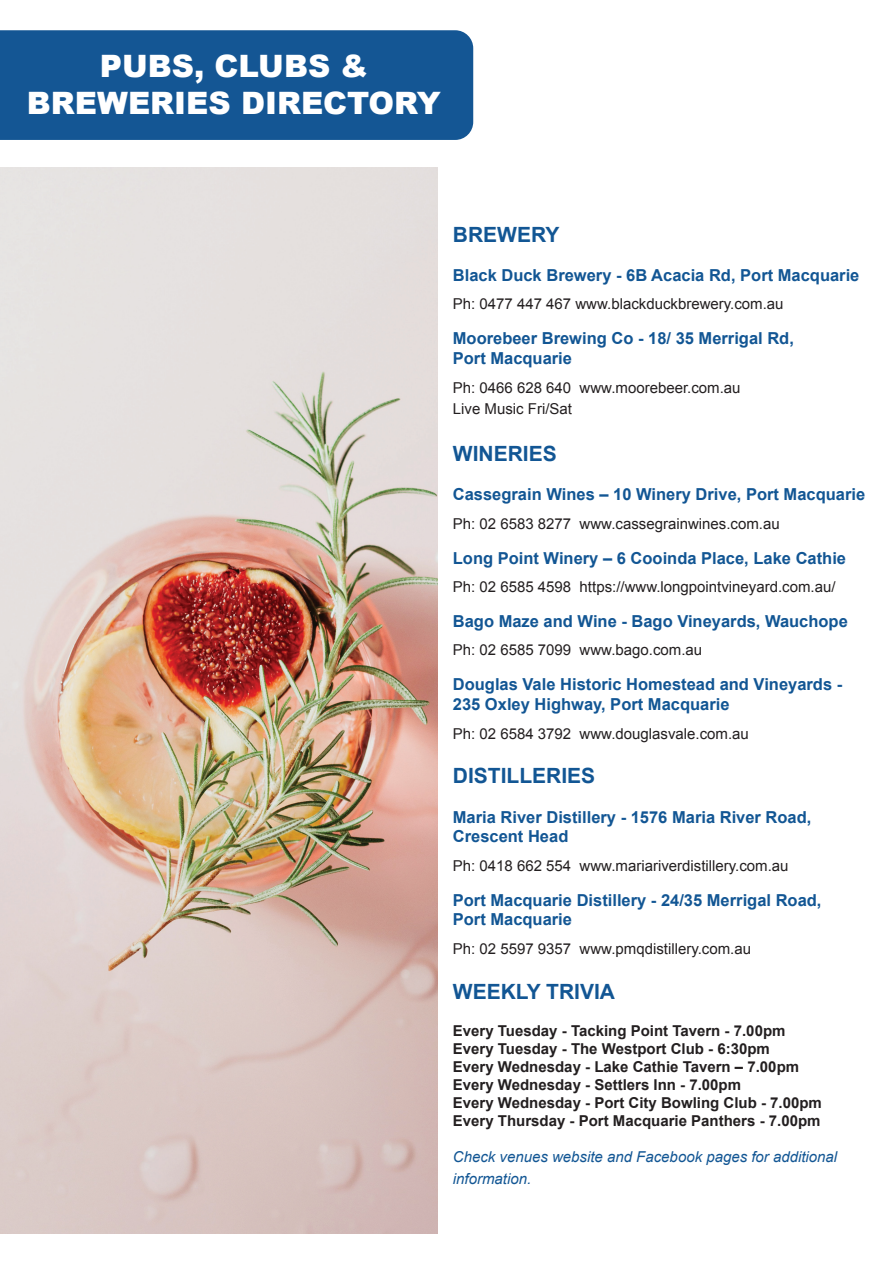
<style>
.page{position:relative;width:893px;height:1263px;background:#fff}
.page>*{position:absolute;margin:0;border:0;box-sizing:border-box;transform-origin:0 0}
.t1{font:900 30.9px "Arial";color:#fff}
.t2{font:700 21px "Arial";color:#125694}
.t3{font:700 16.5px/19.8px "Arial";color:#125694}
.t4{font:15px "Arial";color:#231f20}
.t5{font:700 15px "Arial";color:#231f20}
.t6{font:italic 15px/21.6px "Arial";color:#125694}
</style>
<div class="page">
<div style="left:0;top:30px;width:473px;height:110px;background:#145694"></div>
<img style="left:0;top:168px;width:438px;height:1065px">
<p class="t1" style="left:100px;top:44px;width:270px">PUBS, CLUBS &amp;</p>
<p class="t1" style="left:27px;top:81px;width:415px">BREWERIES DIRECTORY</p>
<p class="t2" style="left:453px;top:220px;width:108px">BREWERY</p>
<p class="t3" style="left:453px;top:266px;width:408px">Black Duck Brewery - 6B Acacia Rd, Port Macquarie</p>
<p class="t4" style="left:453px;top:294px;width:332px">Ph: 0477 447 467 www.blackduckbrewery.com.au</p>
<p class="t3" style="left:453px;top:329px;width:343px">Moorebeer Brewing Co - 18/ 35 Merrigal Rd,</p>
<p class="t3" style="left:453px;top:349px;width:121px">Port Macquarie</p>
<p class="t4" style="left:453px;top:377px;width:289px">Ph: 0466 628 640 www.moorebeer.com.au</p>
<p class="t4" style="left:453px;top:399px;width:121px">Live Music Fri/Sat</p>
<p class="t2" style="left:453px;top:440px;width:105px">WINERIES</p>
<p class="t3" style="left:453px;top:485px;width:414px">Cassegrain Wines – 10 Winery Drive, Port Macquarie</p>
<p class="t4" style="left:453px;top:514px;width:328px">Ph: 02 6583 8277 www.cassegrainwines.com.au</p>
<p class="t3" style="left:453px;top:548px;width:395px">Long Point Winery – 6 Cooinda Place, Lake Cathie</p>
<p class="t4" style="left:453px;top:577px;width:384px">Ph: 02 6585 4598 https://www.longpointvineyard.com.au/</p>
<p class="t3" style="left:453px;top:612px;width:397px">Bago Maze and Wine - Bago Vineyards, Wauchope</p>
<p class="t4" style="left:453px;top:640px;width:251px">Ph: 02 6585 7099 www.bago.com.au</p>
<p class="t3" style="left:453px;top:675px;width:391px">Douglas Vale Historic Homestead and Vineyards -<br>235 Oxley Highway, Port Macquarie</p>
<p class="t4" style="left:453px;top:723px;width:298px">Ph: 02 6584 3792 www.douglasvale.com.au</p>
<p class="t2" style="left:453px;top:762px;width:144px">DISTILLERIES</p>
<p class="t3" style="left:453px;top:807px;width:360px">Maria River Distillery - 1576 Maria River Road,<br>Crescent Head</p>
<p class="t4" style="left:453px;top:856px;width:337px">Ph: 0418 662 554 www.mariariverdistillery.com.au</p>
<p class="t3" style="left:453px;top:890px;width:370px">Port Macquarie Distillery - 24/35 Merrigal Road,</p>
<p class="t3" style="left:453px;top:910px;width:121px">Port Macquarie</p>
<p class="t4" style="left:453px;top:939px;width:300px">Ph: 02 5597 9357 www.pmqdistillery.com.au</p>
<p class="t2" style="left:453px;top:977px;width:164px">WEEKLY TRIVIA</p>
<p class="t5" style="left:453px;top:1021px;width:334px">Every Tuesday - Tacking Point Tavern - 7.00pm</p>
<p class="t5" style="left:453px;top:1039px;width:319px">Every Tuesday - The Westport Club - 6:30pm</p>
<p class="t5" style="left:453px;top:1057px;width:348px">Every Wednesday - Lake Cathie Tavern – 7.00pm</p>
<p class="t5" style="left:453px;top:1075px;width:290px">Every Wednesday - Settlers Inn - 7.00pm</p>
<p class="t5" style="left:453px;top:1093px;width:370px">Every Wednesday - Port City Bowling Club - 7.00pm</p>
<p class="t5" style="left:453px;top:1111px;width:369px">Every Thursday - Port Macquarie Panthers - 7.00pm</p>
<p class="t6" style="left:453px;top:1146px;width:386px">Check venues website and Facebook pages for additional information.</p>
</div>
